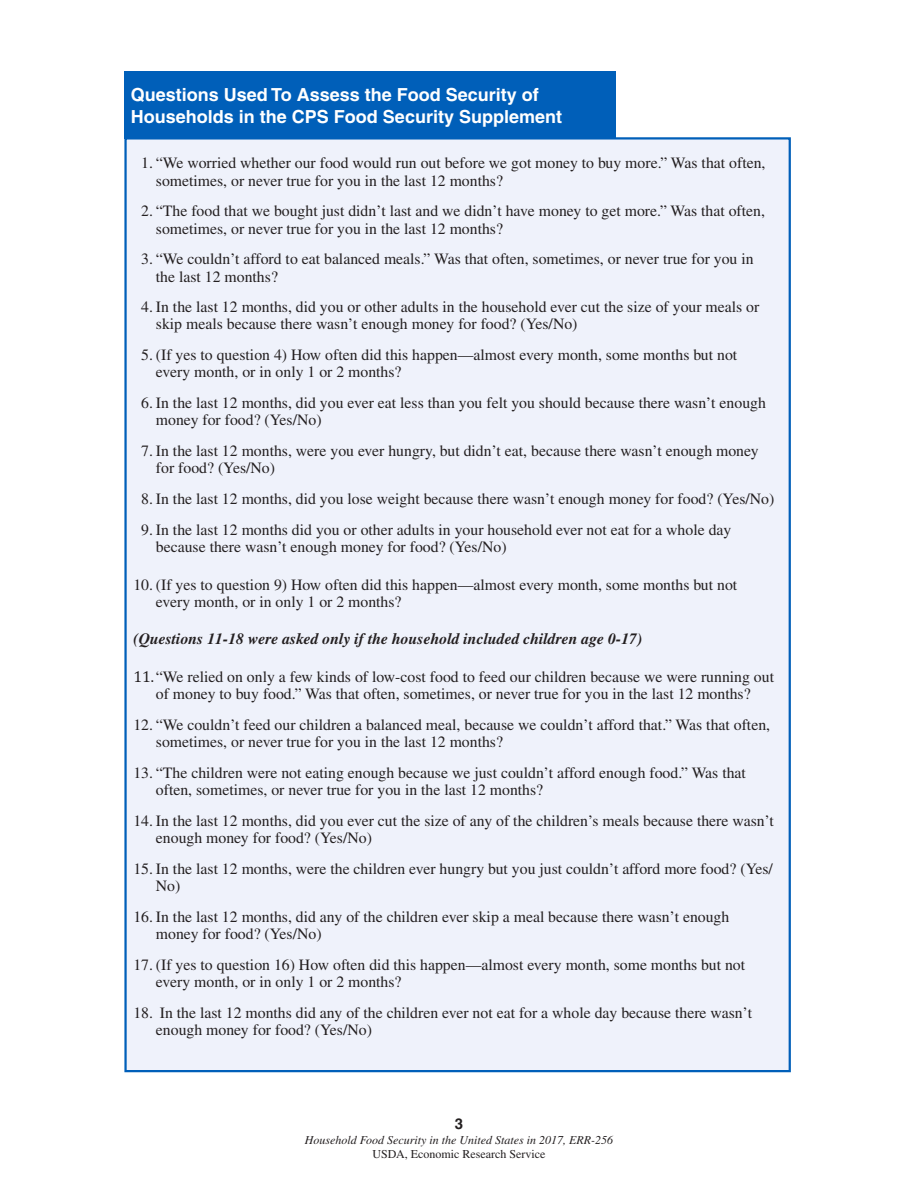
<style>
.page{position:relative;width:918px;height:1188px;background:#fff}
.page>*{position:absolute;margin:0;border:0;box-sizing:border-box;transform-origin:0 0}
.Box_text_title{font:700 18px/21.6px "Helvetica";color:#fff}
.Box_text_w_numbers{font:15.75px/17.2px "Times";color:#231f20}
.Box_text_w_numbers-2{font:italic 700 15.75px "Times";color:#231f20}
.t1{font:700 15px "Helvetica";color:#231f20}
.t2{font:italic 12px "Times";color:#231f20}
.t3{font:12px "Times";color:#231f20}
.s1{font-family:"Cambria"}
</style>
<div class="page">
<div style="left:126px;top:138px;width:664px;height:933px;background:#eff2fb"></div>
<div style="left:124px;top:71px;width:492px;height:67px;background:#005fb9"></div>
<h1 class="Box_text_title" style="left:131px;top:84px;width:433px">Questions Used To Assess the Food Security of<br>Households in the CPS Food Security Supplement</h1>
<p class="Box_text_w_numbers" style="left:156px;top:154px;width:611px;text-indent:-15px">1. “We worried whether our food would run out before we got money to buy more.” Was that often, sometimes, or never true for you in the last 12 months?</p>
<p class="Box_text_w_numbers" style="left:156px;top:202px;width:611px;text-indent:-15px">2. “The food that we bought just didn’t last and we didn’t have money to get more.” Was that often, sometimes, or never true for you in the last 12 months?</p>
<p class="Box_text_w_numbers" style="left:156px;top:250px;width:599px;text-indent:-15px">3. “We couldn’t afford to eat balanced meals.” Was that often, sometimes, or never true for you in the last 12 months?</p>
<p class="Box_text_w_numbers" style="left:156px;top:298px;width:605px;text-indent:-15px">4. In the last 12 months, did you or other adults in the household ever cut the size of your meals or skip meals because there wasn’t enough money for food? (Yes/No)</p>
<p class="Box_text_w_numbers" style="left:156px;top:346px;width:583px;text-indent:-15px">5. (If yes to question 4) How often did this happen—almost every month, some months but not every month, or in only 1 or 2 months?</p>
<p class="Box_text_w_numbers" style="left:156px;top:394px;width:612px;text-indent:-15px">6. In the last 12 months, did you ever eat less than you felt you should because there wasn’t enough money for food? (Yes/No)</p>
<p class="Box_text_w_numbers" style="left:156px;top:442px;width:604px;text-indent:-15px">7. In the last 12 months, were you ever hungry, but didn’t eat, because there wasn’t enough money for food? (Yes/No)</p>
<p class="Box_text_w_numbers" style="left:141px;top:490px;width:635px">8. In the last 12 months, did you lose weight because there wasn’t enough money for food? (Yes/No)</p>
<p class="Box_text_w_numbers" style="left:156px;top:521px;width:577px;text-indent:-15px">9. In the last 12 months did you or other adults in your household ever not eat for a whole day because there wasn’t enough money for food? (Yes/No)</p>
<p class="Box_text_w_numbers" style="left:156px;top:576px;width:583px;text-indent:-23px">10. (If yes to question 9) How often did this happen—almost every month, some months but not every month, or in only 1 or 2 months?</p>
<p class="Box_text_w_numbers-2" style="left:133px;top:630px;width:510px">(Questions 11-18 were asked only if the household included children age 0-17)</p>
<p class="Box_text_w_numbers" style="left:133px;top:668px;width:642px;text-align:center"><span class="s1">11.</span> “We relied on only a few kinds of low-cost food to feed our children because we were running out of money to buy food.” Was that often, sometimes, or never true for you in the last 12 months?</p>
<p class="Box_text_w_numbers" style="left:156px;top:716px;width:616px;text-indent:-23px">12. “We couldn’t feed our children a balanced meal, because we couldn’t afford that.” Was that often, sometimes, or never true for you in the last 12 months?</p>
<p class="Box_text_w_numbers" style="left:156px;top:764px;width:592px;text-indent:-23px">13. “The children were not eating enough because we just couldn’t afford enough food.” Was that often, sometimes, or never true for you in the last 12 months?</p>
<p class="Box_text_w_numbers" style="left:156px;top:812px;width:620px;text-indent:-23px">14. In the last 12 months, did you ever cut the size of any of the children’s meals because there wasn’t enough money for food? (Yes/No)</p>
<p class="Box_text_w_numbers" style="left:156px;top:860px;width:619px;text-indent:-23px">15. In the last 12 months, were the children ever hungry but you just couldn’t afford more food? (Yes/<br>No)</p>
<p class="Box_text_w_numbers" style="left:156px;top:908px;width:575px;text-indent:-23px">16. In the last 12 months, did any of the children ever skip a meal because there wasn’t enough money for food? (Yes/No)</p>
<p class="Box_text_w_numbers" style="left:156px;top:956px;width:591px;text-indent:-23px">17. (If yes to question 16) How often did this happen—almost every month, some months but not every month, or in only 1 or 2 months?</p>
<p class="Box_text_w_numbers" style="left:156px;top:1004px;width:598px;text-indent:-23px">18. In the last 12 months did any of the children ever not eat for a whole day because there wasn’t enough money for food? (Yes/No)</p>
<p class="t1" style="left:455px;top:1114px;width:10px">3</p>
<p class="t2" style="left:305px;top:1133px;width:310px">Household Food Security in the United States in 2017, ERR-256</p>
<p class="t3" style="left:373px;top:1147px;width:174px">USDA, Economic Research Service</p>
</div>
